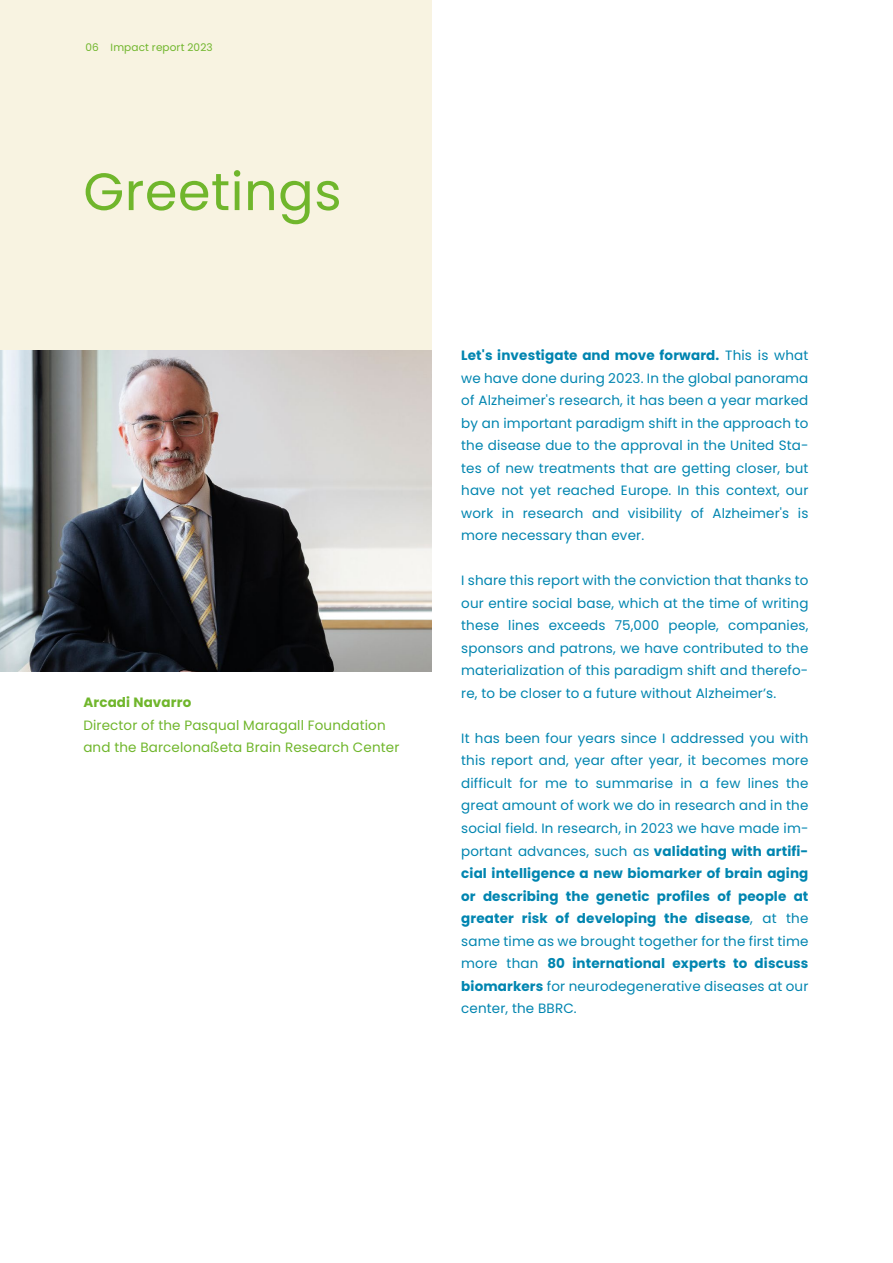
<style>
.page{position:relative;width:893px;height:1263px;background:#fff}
.page>*{position:absolute;margin:0;border:0;box-sizing:border-box;transform-origin:0 0}
.t1{font:52.5px "Poppins";letter-spacing:.01em;color:#70b62c}
.t2{font:13.5px/22.5px "Poppins";letter-spacing:.01em;color:#0085b0;text-align:justify}
.t3{font:13.5px/22.5px "Poppins";letter-spacing:.01em;color:#70b62c}
.t4{font:700 13.5px "Poppins";letter-spacing:.01em;color:#70b62c}
.t5{font:10.5px "Poppins";letter-spacing:.01em;color:#70b62c}
.s1{font-weight:700}
</style>
<div class="page">
<div style="left:0;top:0;width:431px;height:419px;background:#f8f3e1"></div>
<img style="left:0;top:350px;width:431px;height:321px">
<p class="t5" style="left:86px;top:42px;width:129px">06 Impact report 2023</p>
<h1 class="t1" style="left:83px;top:161px;width:260px">Greetings</h1>
<p class="t4" style="left:83px;top:695px;width:109px">Arcadi Navarro</p>
<p class="t3" style="left:83px;top:714px;width:317px">Director of the Pasqual Maragall Foundation and the Barcelonaßeta Brain Research Center</p>
<p class="t2" style="left:461px;top:344px;width:349px"><span class="s1">Let's investigate and move forward.</span> This is what we have done during 2023. In the global panorama of Alzheimer's research, it has been a year marked by an important paradigm shift in the approach to the disease due to the approval in the United Sta&shy;tes of new treatments that are getting closer, but have not yet reached Europe. In this context, our work in research and visibility of Alzheimer's is more necessary than ever.</p>
<p class="t2" style="left:461px;top:569px;width:349px">I share this report with the conviction that thanks to our entire social base, which at the time of writing these lines exceeds 75,000 people, companies, sponsors and patrons, we have contributed to the materialization of this paradigm shift and therefo&shy;re, to be closer to a future without Alzheimer’s.</p>
<p class="t2" style="left:461px;top:727px;width:349px">It has been four years since I addressed you with this report and, year after year, it becomes more difficult for me to summarise in a few lines the great amount of work we do in research and in the social field. In research, in 2023 we have made im&shy;portant advances, such as <span class="s1">validating with artifi&shy;cial intelligence a new biomarker of brain aging or describing the genetic profiles of people at greater risk of developing the disease</span>, at the same time as we brought together for the first time more than <span class="s1">80 international experts to discuss biomarkers</span> for neurodegenerative diseases at our center, the BBRC.</p>
</div>
